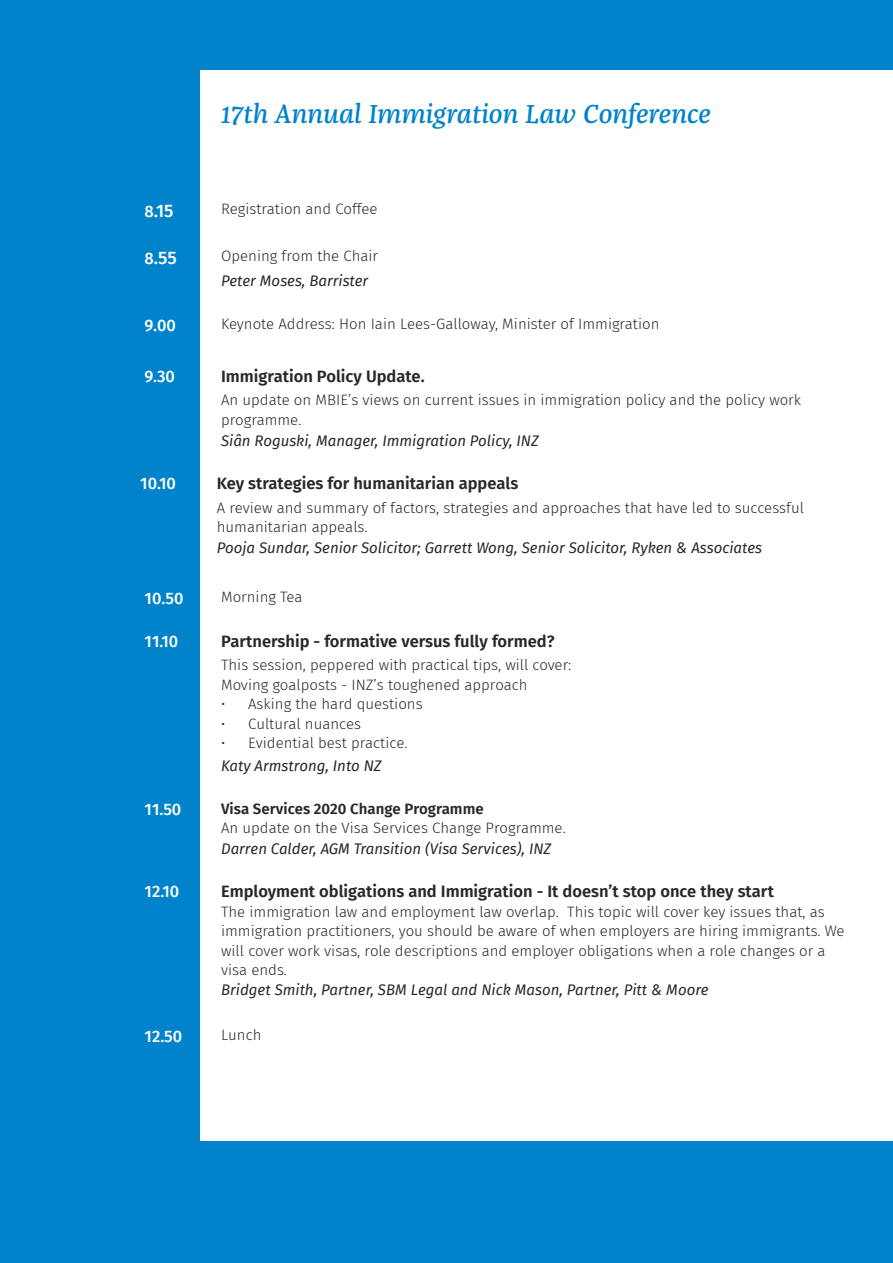
<style>
.page{position:relative;width:893px;height:1263px;background:#fff}
.page>*{position:absolute;margin:0;border:0;box-sizing:border-box;transform-origin:0 0}
.t1{font:italic 500 27px "Franziska Pro";color:#0083ca}
.t2{font:500 18px "Fira Sans";color:#fff}
.t3{font:600 16.5px "Fira Sans";color:#292829}
.t4{font:500 16.5px "Fira Sans";color:#fff}
.t5{font:300 15px/19.5px "Fira Sans";color:#292829}
.t6{font:italic 15px "Fira Sans";color:#292829}
.t7{font:600 15px "Fira Sans";color:#292829}
.s1{font-size:16.5px}
</style>
<div class="page">
<div style="left:0;top:0;width:200px;height:1263px;background:#0083ca"></div>
<div style="left:196px;top:0;width:697px;height:69px;background:#0083ca"></div>
<div style="left:200px;top:1141px;width:693px;height:122px;background:#0083ca"></div>
<h1 class="t1" style="left:221px;top:97px;width:491px">17th Annual Immigration Law Conference</h1>
<p class="t2" style="left:145px;top:196px;width:30px"><span class="s1">8</span>.15</p>
<p class="t5" style="left:221px;top:199px;width:158px">Registration and Coffee</p>
<p class="t5" style="left:221px;top:246px;width:159px">Opening from the Chair</p>
<p class="t6" style="left:221px;top:270px;width:149px">Peter Moses, Barrister</p>
<p class="t2" style="left:145px;top:243px;width:34px"><span class="s1">8</span>.55</p>
<p class="t4" style="left:145px;top:312px;width:33px">9.00</p>
<p class="t5" style="left:221px;top:314px;width:440px">Keynote Address: Hon Iain Lees-Galloway, Minister of Immigration</p>
<p class="t4" style="left:145px;top:363px;width:32px">9.30</p>
<p class="t4" style="left:140px;top:470px;width:37px">10.10</p>
<p class="t3" style="left:221px;top:362px;width:205px">Immigration Policy Update.</p>
<p class="t5" style="left:221px;top:390px;width:581px">An update on MBIE’s views on current issues in immigration policy and the policy work programme.</p>
<p class="t6" style="left:221px;top:429px;width:319px">Siân Roguski, Manager, Immigration Policy, INZ</p>
<p class="t3" style="left:217px;top:470px;width:303px">Key strategies for humanitarian appeals</p>
<p class="t5" style="left:217px;top:498px;width:589px">A review and summary of factors, strategies and approaches that have led to successful humanitarian appeals.</p>
<p class="t6" style="left:217px;top:536px;width:547px">Pooja Sundar, Senior Solicitor; Garrett Wong, Senior Solicitor, Ryken &amp; Associates</p>
<p class="t4" style="left:145px;top:585px;width:40px">10.50</p>
<p class="t5" style="left:221px;top:587px;width:83px">Morning Tea</p>
<p class="t4" style="left:145px;top:628px;width:35px">11.10</p>
<p class="t3" style="left:221px;top:627px;width:335px">Partnership - formative versus fully formed?</p>
<p class="t5" style="left:221px;top:655px;width:352px">This session, peppered with practical tips, will cover:<br>Moving goalposts - INZ’s toughened approach</p>
<p class="t5" style="left:221px;top:694px;width:203px">• Asking the hard questions</p>
<p class="t5" style="left:221px;top:714px;width:141px">• Cultural nuances</p>
<p class="t5" style="left:221px;top:733px;width:188px">• Evidential best practice.</p>
<p class="t6" style="left:221px;top:754px;width:162px">Katy Armstrong, Into NZ</p>
<p class="t4" style="left:145px;top:796px;width:38px">11.50</p>
<p class="t4" style="left:145px;top:878px;width:36px">12.10</p>
<p class="t7" style="left:221px;top:796px;width:264px">Visa Services 2020 Change Programme</p>
<p class="t5" style="left:221px;top:818px;width:346px">An update on the Visa Services Change Programme.</p>
<p class="t6" style="left:221px;top:837px;width:332px">Darren Calder, AGM Transition (Visa Services), INZ</p>
<p class="t3" style="left:221px;top:878px;width:554px">Employment obligations and Immigration - It doesn’t stop once they start</p>
<p class="t5" style="left:221px;top:902px;width:625px">The immigration law and employment law overlap. This topic will cover key issues that, as immigration practitioners, you should be aware of when employers are hiring immigrants. We will cover work visas, role descriptions and employer obligations when a role changes or a visa ends.</p>
<p class="t6" style="left:221px;top:978px;width:489px">Bridget Smith, Partner, SBM Legal and Nick Mason, Partner, Pitt &amp; Moore</p>
<p class="t4" style="left:145px;top:1023px;width:39px">12.50</p>
<p class="t5" style="left:221px;top:1025px;width:42px">Lunch</p>
</div>
